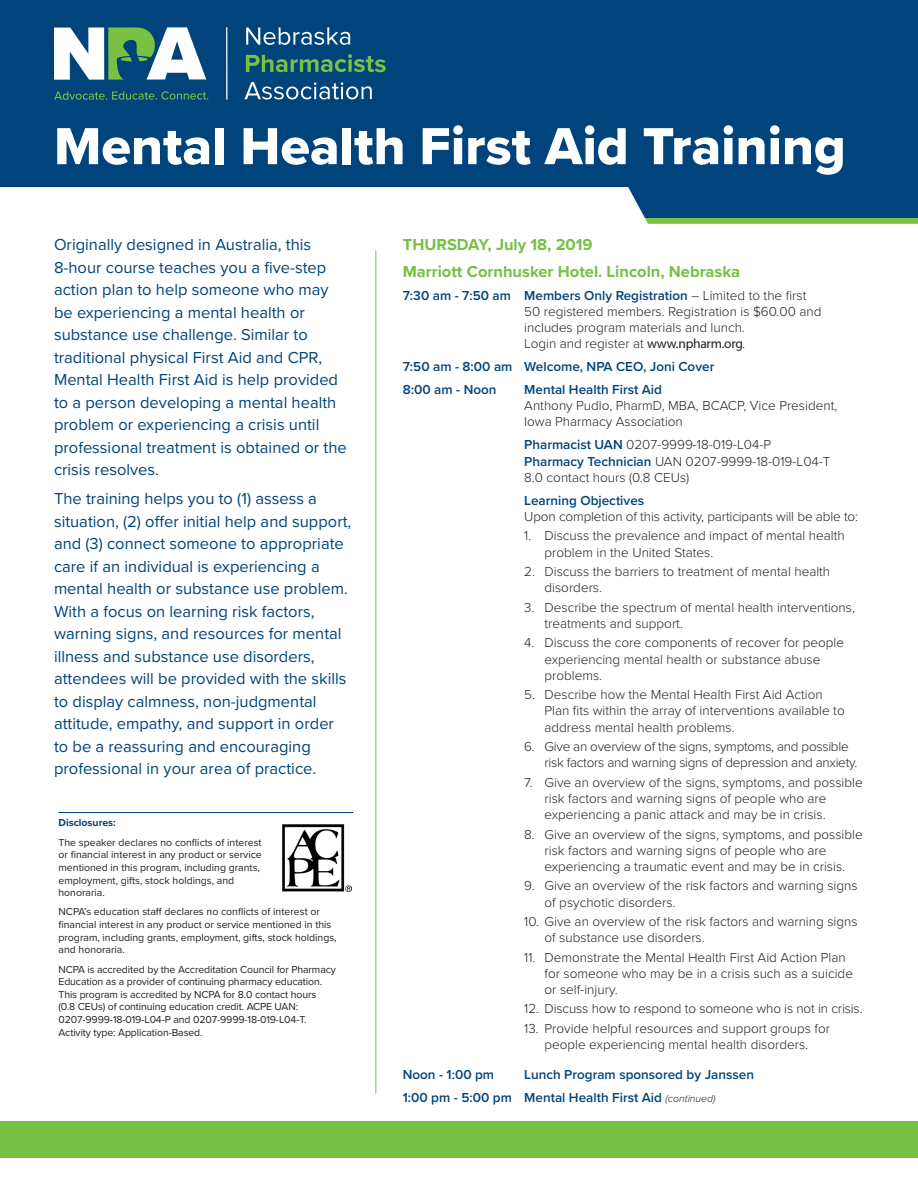
<style>
.page{position:relative;width:918px;height:1188px;background:#fff}
.page>*{position:absolute;margin:0;border:0;box-sizing:border-box;transform-origin:0 0}
.Article_-_Subhead{font:54px "Proxima Nova Extrabld";color:#fff}
.Green_Callout_-_Titl{font:16.5px/22.5px "Proxima Nova";color:#00447b}
.Green_Callout_-_Titl-2{font:700 16.5px "Proxima Nova";color:#76c043}
.Green_Callout_-_Titl-3{font:300 13.5px/16.2px "Proxima Nova";color:#231f20}
.Green_Callout_-_Titl-4{font:600 13.5px "Proxima Nova";color:#00447b}
.Green_Callout_-_Titl-5{font:300 13.5px/16.2px "Proxima Nova";letter-spacing:-.02em;color:#231f20}
.t1{font:10.5px/12.6px "Proxima Nova";color:#231f20}
.t2{font:700 10.5px "Proxima Nova";color:#00447b}
.s1{font-weight:600;color:#00447b}
.s2{font-family:"Myriad Pro";font-weight:400}
.s3{font-style:italic}
.s4{font-weight:300;font-style:italic;font-size:10.5px;color:#231f20}
</style>
<div class="page">
<div style="left:0;top:1121px;width:918px;height:37px;background:#76c043"></div>
<div style="left:0;top:0;width:918px;height:224px;background:#00447b"></div>
<svg style="left:0;top:187px;width:651px;height:37px"></svg>
<hr style="left:58px;top:812px;width:295px;height:1px;background:#00447b">
<img style="left:283px;top:825px;width:68px;height:66px">
<hr style="left:375px;top:251px;width:1px;height:843px;background:#76c043">
<svg style="left:54px;top:91px;width:154px;height:9px"></svg>
<svg style="left:246px;top:27px;width:104px;height:18px;background:#4878a0"></svg>
<svg style="left:246px;top:54px;width:140px;height:18px;background:#2f7564"></svg>
<svg style="left:244px;top:82px;width:128px;height:18px;background:#42749d"></svg>
<hr style="left:226px;top:27px;width:1px;height:73px;background:#fff">
<svg style="left:54px;top:27px;width:152px;height:53px"></svg>
<p class="Article_-_Subhead" style="left:54px;top:106px;width:793px">Mental Health First Aid Training</p>
<p class="Green_Callout_-_Titl" style="left:54px;top:233px;width:294px">Originally designed in Australia, this 8-hour course teaches you a five-step action plan to help someone who may be experiencing a mental health or substance use challenge. Similar to traditional physical First Aid and CPR, Mental Health First Aid is help provided to a person developing a mental health problem or experiencing a crisis until professional treatment is obtained or the crisis resolves.</p>
<p class="Green_Callout_-_Titl" style="left:54px;top:487px;width:299px">The training helps you to (1) assess a situation, (2) offer initial help and support, and (3) connect someone to appropriate care if an individual is experiencing a mental health or substance use problem.<br>With a focus on learning risk factors, warning signs, and resources for mental illness and substance use disorders, attendees will be provided with the skills to display calmness, non-judgmental attitude, empathy, and support in order to be a reassuring and encouraging professional in your area of practice.</p>
<p class="t2" style="left:58px;top:815px;width:59px">Disclosures:</p>
<p class="t1" style="left:58px;top:835px;width:205px">The speaker declares no conflicts of interest or financial interest in any product or service mentioned in this program, including grants, employment, gifts, stock holdings, and honoraria.</p>
<p class="t1" style="left:58px;top:905px;width:280px">NCPA’s education staff declares no conflicts of interest or financial interest in any product or service mentioned in this program, including grants, employment, gifts, stock holdings, and honoraria.</p>
<p class="t1" style="left:58px;top:962px;width:279px">NCPA is accredited by the Accreditation Council for Pharmacy Education as a provider of continuing pharmacy education.<br>This program is accredited by NCPA for 8.0 contact hours<br>(0.8 CEUs) of continuing education credit. ACPE UAN:<br>0207-9999-18-019-L04-P and 0207-9999-18-019-L04-T.<br>Activity type: Application-Based.</p>
<p class="Green_Callout_-_Titl-2" style="left:403px;top:232px;width:191px">THURSDAY, July 18, 2019</p>
<p class="Green_Callout_-_Titl-2" style="left:403px;top:259px;width:339px">Marriott Cornhusker Hotel. Lincoln, Nebraska</p>
<p class="Green_Callout_-_Titl-3" style="left:524px;top:286px;width:299px;text-indent:-122px"><span class="s1">7:30 am - 7:50 am Members Only Registration</span> – Limited to the first 50 registered members. Registration is $60.00 and includes program materials and lunch.<br>Login and register at <span class="s2">www.npharm.org</span><span class="s3">.</span></p>
<p class="Green_Callout_-_Titl-4" style="left:403px;top:357px;width:313px">7:50 am - 8:00 am Welcome, NPA CEO, Joni Cover</p>
<p class="Green_Callout_-_Titl-4" style="left:403px;top:380px;width:95px">8:00 am - Noon</p>
<p class="Green_Callout_-_Titl-4" style="left:524px;top:380px;width:139px">Mental Health First Aid</p>
<p class="Green_Callout_-_Titl-3" style="left:524px;top:397px;width:315px">Anthony Pudlo, PharmD, MBA, BCACP, Vice President,<br>Iowa Pharmacy Association</p>
<p class="Green_Callout_-_Titl-3" style="left:524px;top:436px;width:308px"><span class="s1">Pharmacist UAN</span> 0207-9999-18-019-L04-P<br><span class="s1">Pharmacy Technician</span> UAN 0207-9999-18-019-L04-T<br>8.0 contact hours (0.8 CEUs)</p>
<p class="Green_Callout_-_Titl-4" style="left:524px;top:490px;width:121px">Learning Objectives</p>
<p class="Green_Callout_-_Titl-3" style="left:524px;top:508px;width:335px">Upon completion of this activity, participants will be able to:</p>
<p class="Green_Callout_-_Titl-3" style="left:545px;top:527px;width:302px;text-indent:-20px">1. Discuss the prevalence and impact of mental health problem in the United States.</p>
<p class="Green_Callout_-_Titl-3" style="left:545px;top:563px;width:287px;text-indent:-20px">2. Discuss the barriers to treatment of mental health disorders.</p>
<p class="Green_Callout_-_Titl-3" style="left:545px;top:598px;width:312px;text-indent:-20px">3. Describe the spectrum of mental health interventions, treatments and support.</p>
<p class="Green_Callout_-_Titl-3" style="left:545px;top:634px;width:301px;text-indent:-20px">4. Discuss the core components of recover for people experiencing mental health or substance abuse problems.</p>
<p class="Green_Callout_-_Titl-3" style="left:545px;top:686px;width:302px;text-indent:-20px">5. Describe how the Mental Health First Aid Action<br>Plan fits within the array of interventions available to address mental health problems.</p>
<p class="Green_Callout_-_Titl-5" style="left:545px;top:738px;width:314px;text-indent:-20px">6. Give an overview of the signs, symptoms, and possible risk factors and warning signs of depression and anxiety.</p>
<p class="Green_Callout_-_Titl-3" style="left:545px;top:773px;width:320px;text-indent:-20px">7. Give an overview of the signs, symptoms, and possible risk factors and warning signs of people who are experiencing a panic attack and may be in crisis.</p>
<p class="Green_Callout_-_Titl-3" style="left:545px;top:825px;width:320px;text-indent:-20px">8. Give an overview of the signs, symptoms, and possible risk factors and warning signs of people who are experiencing a traumatic event and may be in crisis.</p>
<p class="Green_Callout_-_Titl-3" style="left:545px;top:877px;width:315px;text-indent:-20px">9. Give an overview of the risk factors and warning signs of psychotic disorders.</p>
<p class="Green_Callout_-_Titl-3" style="left:545px;top:913px;width:315px;text-indent:-20px">10. Give an overview of the risk factors and warning signs of substance use disorders.</p>
<p class="Green_Callout_-_Titl-3" style="left:545px;top:948px;width:310px;text-indent:-20px">11. Demonstrate the Mental Health First Aid Action Plan for someone who may be in a crisis such as a suicide or self-injury.</p>
<p class="Green_Callout_-_Titl-3" style="left:524px;top:1000px;width:340px">12. Discuss how to respond to someone who is not in crisis.</p>
<p class="Green_Callout_-_Titl-3" style="left:524px;top:1020px;width:307px;text-align:center">13. Provide helpful resources and support groups for people experiencing mental health disorders.</p>
<p class="Green_Callout_-_Titl-4" style="left:403px;top:1064px;width:93px">Noon - 1:00 pm</p>
<p class="Green_Callout_-_Titl-4" style="left:524px;top:1064px;width:231px">Lunch Program sponsored by Janssen</p>
<p class="Green_Callout_-_Titl-4" style="left:403px;top:1087px;width:314px">1:00 pm - 5:00 pm Mental Health First Aid <span class="s4">(continued)</span></p>
</div>
